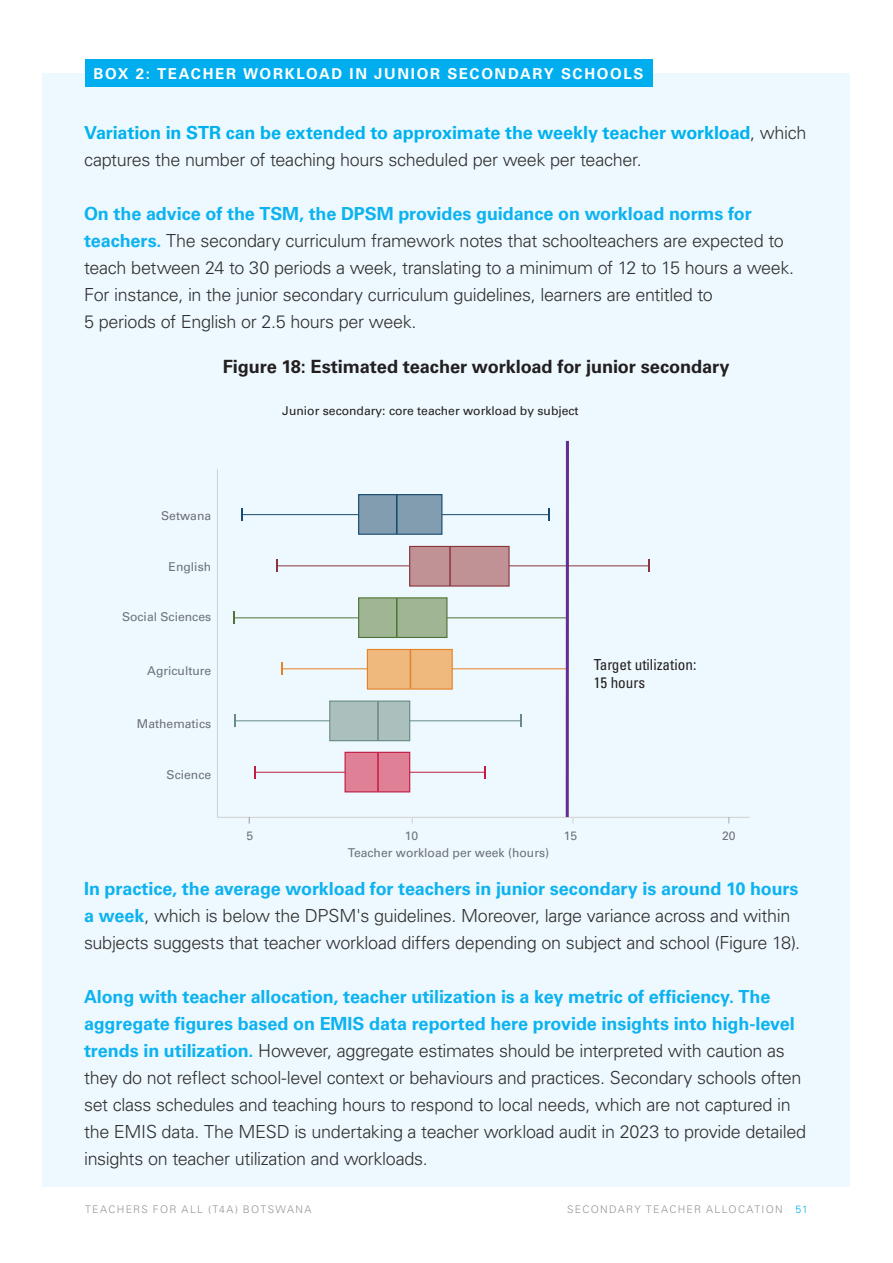
<style>
.page{position:relative;width:893px;height:1263px;background:#fff}
.page>*{position:absolute;margin:0;border:0;box-sizing:border-box;transform-origin:0 0}
.t1{font:700 18.3px "Univers LT Pro 65";letter-spacing:-.005em;color:#231f20}
.Body__Regular_text{font:300 18px/27px "Univers LT Pro 45";letter-spacing:-.02em;color:#312f30}
.t2{font:15.15px/18.3px "Univers LT 57 Cn";color:#231f20}
.Box__Number___header{font:700 15px "Univers LT Pro 65";letter-spacing:.11em;color:#fff}
.t3{font:12.15px "Univers LT 55 Rm";color:#6d7175}
.t4{font:12.15px "Univers LT 55 Rm";color:#231f20}
.t5{font:300 10.5px "Univers LT Pro 45";letter-spacing:.125em;color:#939598}
.s1{font-family:"Univers LT Pro 65";font-weight:700;color:#00b1ef}
.s2{font-family:"Univers LT Pro 65";font-weight:700;color:#0db2f0}
.s3{color:#00aeef}
</style>
<div class="page">
<div style="left:42px;top:73px;width:807px;height:1113px;background:#edf9fe"></div>
<div style="left:85px;top:59px;width:567px;height:28px;background:#00aeef"></div>
<svg style="left:217px;top:469px;width:533px;height:349px"></svg>
<hr style="left:242px;top:514px;width:307px;height:1px;background:#174b72">
<svg style="left:241px;top:508px;width:2px;height:13px"></svg>
<svg style="left:548px;top:508px;width:2px;height:13px"></svg>
<hr style="left:277px;top:566px;width:372px;height:1px;background:#8a363f">
<svg style="left:276px;top:560px;width:2px;height:12px"></svg>
<svg style="left:648px;top:560px;width:2px;height:12px"></svg>
<hr style="left:234px;top:618px;width:333px;height:1px;background:#4f7436">
<hr style="left:282px;top:668px;width:285px;height:1px;background:#e58224">
<svg style="left:281px;top:663px;width:2px;height:12px"></svg>
<hr style="left:235px;top:720px;width:286px;height:1px;background:#688b82">
<svg style="left:234px;top:715px;width:2px;height:12px"></svg>
<svg style="left:520px;top:715px;width:2px;height:12px"></svg>
<hr style="left:255px;top:772px;width:230px;height:1px;background:#c21d41">
<svg style="left:254px;top:766px;width:2px;height:12px"></svg>
<svg style="left:484px;top:766px;width:2px;height:12px"></svg>
<div style="left:345px;top:752px;width:65px;height:40px;background:#df8097"></div>
<div style="left:345px;top:752px;width:65px;height:40px;border:1px solid #c21d41"></div>
<div style="left:330px;top:701px;width:80px;height:40px;background:#abc0bc"></div>
<div style="left:329px;top:700px;width:81px;height:41px;border:1px solid #688b82"></div>
<div style="left:367px;top:649px;width:85px;height:40px;background:#efb97d"></div>
<div style="left:367px;top:649px;width:86px;height:41px;border:1px solid #e58224"></div>
<div style="left:359px;top:598px;width:88px;height:39px;background:#9fb594"></div>
<div style="left:358px;top:597px;width:89px;height:41px;border:1px solid #4f7436"></div>
<div style="left:410px;top:546px;width:99px;height:40px;background:#c09195"></div>
<div style="left:409px;top:546px;width:101px;height:41px;border:1px solid #8a363f"></div>
<div style="left:359px;top:495px;width:83px;height:39px;background:#829cb0"></div>
<div style="left:358px;top:494px;width:84px;height:41px;border:1px solid #174b72"></div>
<svg style="left:564px;top:440px;width:9px;height:383px"></svg>
<hr style="left:396px;top:495px;width:2px;height:39px;background:#104b6d">
<hr style="left:449px;top:547px;width:2px;height:39px;background:#8a363f">
<hr style="left:396px;top:598px;width:2px;height:39px;background:#4f7436">
<hr style="left:410px;top:650px;width:1px;height:39px;background:#df8237">
<hr style="left:377px;top:701px;width:2px;height:39px;background:#688983">
<hr style="left:377px;top:753px;width:2px;height:38px;background:#c21d41">
<p class="Box__Number___header" style="left:94px;top:64px;width:552px">BOX 2: TEACHER WORKLOAD IN JUNIOR SECONDARY SCHOOLS</p>
<p class="Body__Regular_text" style="left:84px;top:119px;width:724px"><span class="s1">Variation in STR can be extended to approximate the weekly teacher workload</span>, which captures the number of teaching hours scheduled per week per teacher.</p>
<p class="Body__Regular_text" style="left:84px;top:200px;width:712px"><span class="s2">On the advice of the TSM, the DPSM provides guidance on workload norms for teachers.</span> The secondary curriculum framework notes that schoolteachers are expected to teach between 24 to 30 periods a week, translating to a minimum of 12 to 15 hours a week.<br>For instance, in the junior secondary curriculum guidelines, learners are entitled to<br>5 periods of English or 2.5 hours per week.</p>
<p class="t1" style="left:223px;top:356px;width:508px">Figure 18: Estimated teacher workload for junior secondary</p>
<p class="t4" style="left:282px;top:403px;width:298px">Junior secondary: core teacher workload by subject</p>
<p class="t3" style="left:161px;top:508px;width:51px">Setwana</p>
<p class="t3" style="left:169px;top:560px;width:44px">English</p>
<p class="t3" style="left:122px;top:610px;width:91px">Social Sciences</p>
<p class="t3" style="left:147px;top:663px;width:65px">Agriculture</p>
<p class="t3" style="left:137px;top:716px;width:76px">Mathematics</p>
<p class="t3" style="left:167px;top:767px;width:46px">Science</p>
<p class="t2" style="left:594px;top:655px;width:104px">Target utilization:<br>15 hours</p>
<p class="t3" style="left:247px;top:828px;width:8px">5</p>
<p class="t3" style="left:405px;top:828px;width:15px">10</p>
<p class="t3" style="left:564px;top:828px;width:15px">15</p>
<p class="t3" style="left:722px;top:828px;width:15px">20</p>
<p class="t3" style="left:348px;top:846px;width:203px">Teacher workload per week (hours)</p>
<p class="Body__Regular_text" style="left:84px;top:875px;width:718px"><span class="s2">In practice, the average workload for teachers in junior secondary is around 10 hours a week</span>, which is below the DPSM's guidelines. Moreover, large variance across and within subjects suggests that teacher workload differs depending on subject and school (Figure 18).</p>
<p class="Body__Regular_text" style="left:84px;top:983px;width:724px"><span class="s2">Along with teacher allocation, teacher utilization is a key metric of efficiency. The aggregate figures based on EMIS data reported here provide insights into high-level trends in utilization.</span> However, aggregate estimates should be interpreted with caution as they do not reflect school-level context or behaviours and practices. Secondary schools often set class schedules and teaching hours to respond to local needs, which are not captured in the EMIS data. The MESD is undertaking a teacher workload audit in 2023 to provide detailed insights on teacher utilization and workloads.</p>
<p class="t5" style="left:85px;top:1203px;width:228px">TEACHERS FOR ALL (T4A) BOTSWANA</p>
<p class="t5" style="left:567px;top:1203px;width:242px">SECONDARY TEACHER ALLOCATION <span class="s3">51</span></p>
</div>
